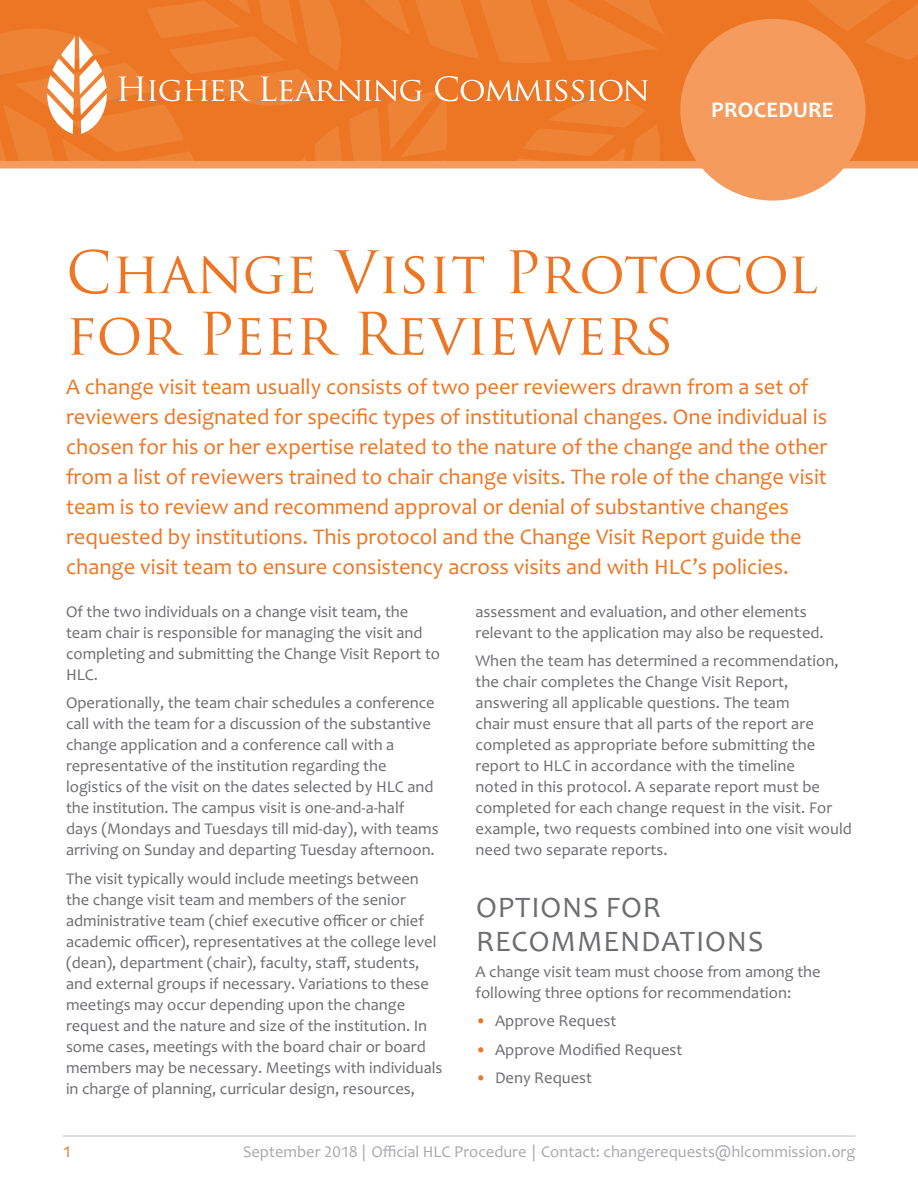
<style>
.page{position:relative;width:918px;height:1188px;background:#fff}
.page>*{position:absolute;margin:0;border:0;box-sizing:border-box;transform-origin:0 0}
.Header_1{font:57px/61.5px "Trajan Pro";color:#ed7625}
.Header_2{font:30px/34.5px "Candara";letter-spacing:.03em;color:#6c6d70}
.Intro_Paragraph{font:22.5px/30px "Candara";color:#ed7625}
.t1{font:700 22.5px "Candara";letter-spacing:.01em;color:#fff}
.t2{font:16.5px/21px "Candara";color:#6c6d70}
.t3{font:16.5px "Candara";color:#a8a9ad}
.t4{font:16.5px "Candara";color:#ed7625}
.s1{color:#ed7625}
</style>
<div class="page">
<div style="left:0;top:0;width:918px;height:164px;background:#ed7625"></div>
<svg style="left:809px;top:0;width:109px;height:60px"></svg>
<svg style="left:0;top:0;width:665px;height:161px"></svg>
<div style="left:0;top:161px;width:918px;height:7px;background:#f49b5d"></div>
<div style="left:680px;top:19px;width:186px;height:182px;background:#f49b5d;border-radius:50%"></div>
<hr style="left:63px;top:1136px;width:792px;height:1px;background:#bcbdc0">
<p class="t1" style="left:711px;top:95px;width:124px">PROCEDURE</p>
<p class="Header_1" style="left:66px;top:241px;width:754px">Change Visit Protocol for Peer Reviewers</p>
<p class="Intro_Paragraph" style="left:66px;top:371px;width:763px">A change visit team usually consists of two peer reviewers drawn from a set of reviewers designated for specific types of institutional changes. One individual is chosen for his or her expertise related to the nature of the change and the other from a list of reviewers trained to chair change visits. The role of the change visit team is to review and recommend approval or denial of substantive changes requested by institutions. This protocol and the Change Visit Report guide the change visit team to ensure consistency across visits and with HLC’s policies.</p>
<p class="t2" style="left:66px;top:601px;width:376px">Of the two individuals on a change visit team, the team chair is responsible for managing the visit and completing and submitting the Change Visit Report to HLC.</p>
<p class="t2" style="left:66px;top:692px;width:374px">Operationally, the team chair schedules a conference call with the team for a discussion of the substantive change application and a conference call with a representative of the institution regarding the logistics of the visit on the dates selected by HLC and the institution. The campus visit is one-and-a-half days (Mondays and Tuesdays till mid-day), with teams arriving on Sunday and departing Tuesday afternoon.</p>
<p class="t2" style="left:66px;top:868px;width:378px">The visit typically would include meetings between the change visit team and members of the senior administrative team (chief executive officer or chief academic officer), representatives at the college level (dean), department (chair), faculty, staff, students, and external groups if necessary. Variations to these meetings may occur depending upon the change request and the nature and size of the institution. In some cases, meetings with the board chair or board members may be necessary. Meetings with individuals in charge of planning, curricular design, resources,</p>
<p class="t2" style="left:476px;top:601px;width:350px">assessment and evaluation, and other elements relevant to the application may also be requested.</p>
<p class="t2" style="left:476px;top:650px;width:378px">When the team has determined a recommendation, the chair completes the Change Visit Report, answering all applicable questions. The team<br>chair must ensure that all parts of the report are completed as appropriate before submitting the report to HLC in accordance with the timeline<br>noted in this protocol. A separate report must be completed for each change request in the visit. For example, two requests combined into one visit would need two separate reports.</p>
<p class="Header_2" style="left:476px;top:889px;width:289px">OPTIONS FOR<br>RECOMMENDATIONS</p>
<p class="t2" style="left:476px;top:961px;width:347px">A change visit team must choose from among the following three options for recommendation:</p>
<p class="t2" style="left:476px;top:1010px;width:142px"><span class="s1">•</span> Approve Request</p>
<p class="t2" style="left:476px;top:1039px;width:208px"><span class="s1">•</span> Approve Modified Request</p>
<p class="t2" style="left:476px;top:1067px;width:118px"><span class="s1">•</span> Deny Request</p>
<p class="t4" style="left:63px;top:1141px;width:10px">1</p>
<p class="t3" style="left:243px;top:1141px;width:614px">September 2018 | Official HLC Procedure | Contact: changerequests@hlcommission.org</p>
</div>
